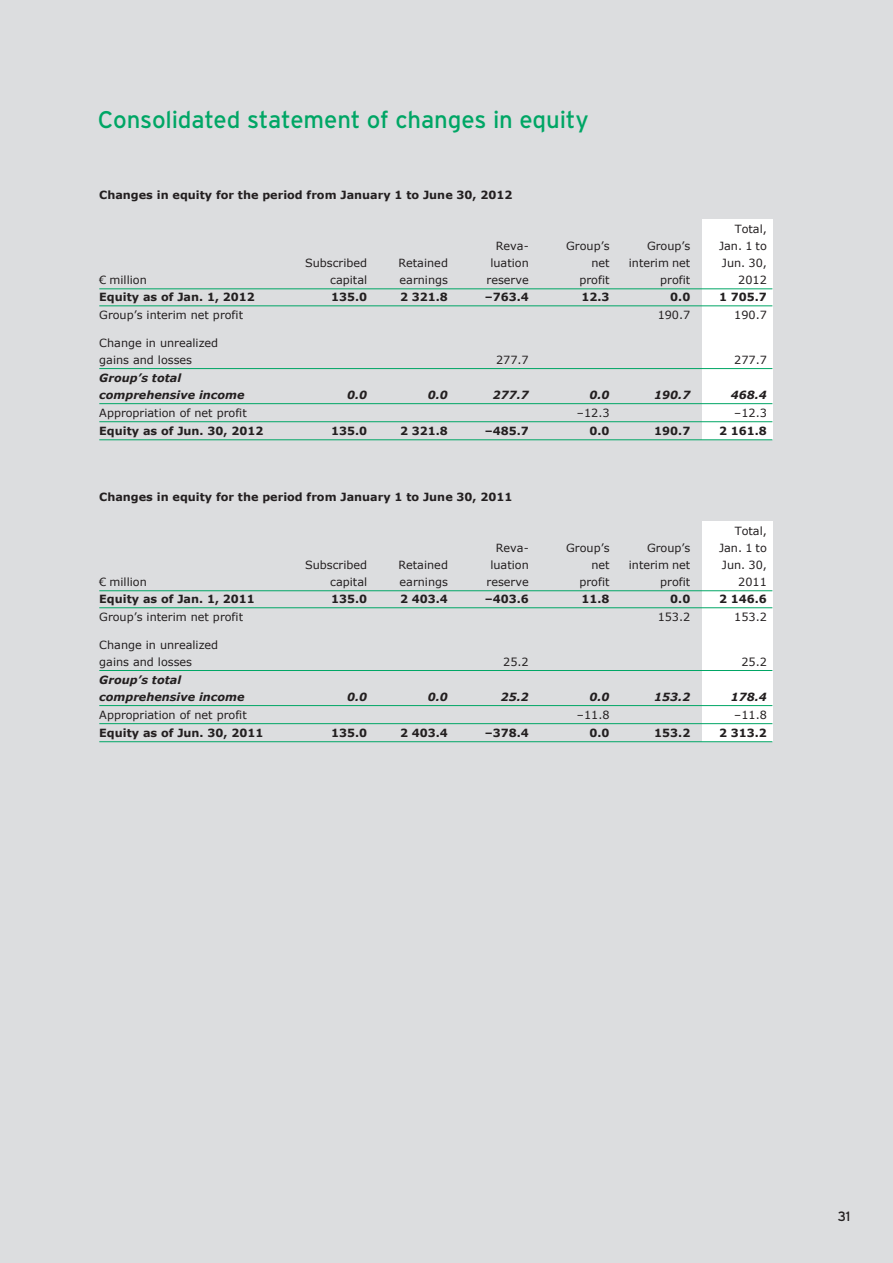
<style>
.page{position:relative;width:893px;height:1263px;background:#dcdddf}
.page>*{position:absolute;margin:0;border:0;box-sizing:border-box;transform-origin:0 0}
.t1{font:24px "Interstate";letter-spacing:-.005em;color:#00a665}
.t2{font:13.5px "Interstate";color:#231f20}
.Grundtext_mit_Einzug{font:11.25px/17px "Verdana";color:#231f20}
.t3{font:700 11.25px "Verdana";color:#231f20}
.t4{font:italic 700 11.25px/17px "Verdana";color:#231f20}
</style>
<div class="page">
<div style="left:702px;top:220px;width:70px;height:220px;background:#fff"></div>
<div style="left:702px;top:522px;width:70px;height:220px;background:#fff"></div>
<hr style="left:99px;top:288px;width:673px;height:1px;background:#00a665">
<hr style="left:99px;top:305px;width:673px;height:1px;background:#00a665">
<hr style="left:99px;top:368px;width:673px;height:1px;background:#00a665">
<hr style="left:99px;top:403px;width:673px;height:1px;background:#00a665">
<hr style="left:99px;top:421px;width:673px;height:1px;background:#00a665">
<hr style="left:99px;top:439px;width:673px;height:1px;background:#00a665">
<hr style="left:99px;top:590px;width:673px;height:1px;background:#00a665">
<hr style="left:99px;top:607px;width:673px;height:1px;background:#00a665">
<hr style="left:99px;top:670px;width:673px;height:1px;background:#00a665">
<hr style="left:99px;top:705px;width:673px;height:1px;background:#00a665">
<hr style="left:99px;top:723px;width:673px;height:1px;background:#00a665">
<hr style="left:99px;top:741px;width:673px;height:1px;background:#00a665">
<p class="t1" style="left:98px;top:106px;width:493px">Consolidated statement of changes in equity</p>
<p class="t3" style="left:99px;top:188px;width:415px">Changes in equity for the period from January 1 to June 30, 2012</p>
<p class="Grundtext_mit_Einzug" style="left:735px;top:220px;width:34px">Total,</p>
<p class="Grundtext_mit_Einzug" style="left:496px;top:237px;width:35px">Reva-</p>
<p class="Grundtext_mit_Einzug" style="left:566px;top:237px;width:45px">Group’s</p>
<p class="Grundtext_mit_Einzug" style="left:647px;top:237px;width:45px">Group’s</p>
<p class="Grundtext_mit_Einzug" style="left:719px;top:237px;width:49px">Jan. 1 to</p>
<p class="Grundtext_mit_Einzug" style="left:305px;top:254px;width:64px">Subscribed</p>
<p class="Grundtext_mit_Einzug" style="left:398px;top:254px;width:51px">Retained</p>
<p class="Grundtext_mit_Einzug" style="left:490px;top:254px;width:40px">luation</p>
<p class="Grundtext_mit_Einzug" style="left:591px;top:254px;width:20px">net</p>
<p class="Grundtext_mit_Einzug" style="left:629px;top:254px;width:63px">interim net</p>
<p class="Grundtext_mit_Einzug" style="left:722px;top:254px;width:47px">Jun. 30,</p>
<p class="Grundtext_mit_Einzug" style="left:99px;top:271px;width:49px">€ million</p>
<p class="Grundtext_mit_Einzug" style="left:330px;top:271px;width:38px">capital</p>
<p class="Grundtext_mit_Einzug" style="left:400px;top:271px;width:50px">earnings</p>
<p class="Grundtext_mit_Einzug" style="left:487px;top:271px;width:44px">reserve</p>
<p class="Grundtext_mit_Einzug" style="left:579px;top:271px;width:32px">profit</p>
<p class="Grundtext_mit_Einzug" style="left:660px;top:271px;width:32px">profit</p>
<p class="Grundtext_mit_Einzug" style="left:738px;top:271px;width:30px">2012</p>
<p class="t3" style="left:99px;top:290px;width:157px">Equity as of Jan. 1, 2012</p>
<p class="t3" style="left:331px;top:290px;width:38px">135.0</p>
<p class="t3" style="left:400px;top:290px;width:49px">2 321.8</p>
<p class="t3" style="left:485px;top:290px;width:46px">–763.4</p>
<p class="t3" style="left:581px;top:290px;width:30px">12.3</p>
<p class="t3" style="left:670px;top:290px;width:22px">0.0</p>
<p class="t3" style="left:719px;top:290px;width:49px">1 705.7</p>
<p class="Grundtext_mit_Einzug" style="left:99px;top:306px;width:145px">Group’s interim net profit</p>
<p class="Grundtext_mit_Einzug" style="left:658px;top:306px;width:34px">190.7</p>
<p class="Grundtext_mit_Einzug" style="left:734px;top:306px;width:34px">190.7</p>
<p class="Grundtext_mit_Einzug" style="left:99px;top:334px;width:120px">Change in unrealized gains and losses</p>
<p class="Grundtext_mit_Einzug" style="left:496px;top:351px;width:34px">277.7</p>
<p class="Grundtext_mit_Einzug" style="left:734px;top:351px;width:34px">277.7</p>
<p class="t4" style="left:99px;top:369px;width:147px">Group’s total comprehensive income</p>
<p class="t4" style="left:347px;top:386px;width:22px">0.0</p>
<p class="t4" style="left:428px;top:386px;width:22px">0.0</p>
<p class="t4" style="left:493px;top:386px;width:38px">277.7</p>
<p class="t4" style="left:589px;top:386px;width:22px">0.0</p>
<p class="t4" style="left:654px;top:386px;width:38px">190.7</p>
<p class="t4" style="left:731px;top:386px;width:38px">468.4</p>
<p class="Grundtext_mit_Einzug" style="left:99px;top:404px;width:149px">Appropriation of net profit</p>
<p class="Grundtext_mit_Einzug" style="left:577px;top:404px;width:34px">–12.3</p>
<p class="Grundtext_mit_Einzug" style="left:734px;top:404px;width:34px">–12.3</p>
<p class="t3" style="left:99px;top:424px;width:166px">Equity as of Jun. 30, 2012</p>
<p class="t3" style="left:331px;top:424px;width:38px">135.0</p>
<p class="t3" style="left:400px;top:424px;width:49px">2 321.8</p>
<p class="t3" style="left:485px;top:424px;width:46px">–485.7</p>
<p class="t3" style="left:589px;top:424px;width:22px">0.0</p>
<p class="t3" style="left:654px;top:424px;width:38px">190.7</p>
<p class="t3" style="left:719px;top:424px;width:49px">2 161.8</p>
<p class="t3" style="left:99px;top:490px;width:415px">Changes in equity for the period from January 1 to June 30, 2011</p>
<p class="Grundtext_mit_Einzug" style="left:735px;top:522px;width:34px">Total,</p>
<p class="Grundtext_mit_Einzug" style="left:496px;top:539px;width:35px">Reva-</p>
<p class="Grundtext_mit_Einzug" style="left:566px;top:539px;width:45px">Group’s</p>
<p class="Grundtext_mit_Einzug" style="left:647px;top:539px;width:45px">Group’s</p>
<p class="Grundtext_mit_Einzug" style="left:719px;top:539px;width:49px">Jan. 1 to</p>
<p class="Grundtext_mit_Einzug" style="left:305px;top:556px;width:64px">Subscribed</p>
<p class="Grundtext_mit_Einzug" style="left:398px;top:556px;width:51px">Retained</p>
<p class="Grundtext_mit_Einzug" style="left:490px;top:556px;width:40px">luation</p>
<p class="Grundtext_mit_Einzug" style="left:591px;top:556px;width:20px">net</p>
<p class="Grundtext_mit_Einzug" style="left:629px;top:556px;width:63px">interim net</p>
<p class="Grundtext_mit_Einzug" style="left:722px;top:556px;width:47px">Jun. 30,</p>
<p class="Grundtext_mit_Einzug" style="left:99px;top:573px;width:49px">€ million</p>
<p class="Grundtext_mit_Einzug" style="left:330px;top:573px;width:38px">capital</p>
<p class="Grundtext_mit_Einzug" style="left:400px;top:573px;width:50px">earnings</p>
<p class="Grundtext_mit_Einzug" style="left:487px;top:573px;width:44px">reserve</p>
<p class="Grundtext_mit_Einzug" style="left:579px;top:573px;width:32px">profit</p>
<p class="Grundtext_mit_Einzug" style="left:660px;top:573px;width:32px">profit</p>
<p class="Grundtext_mit_Einzug" style="left:738px;top:573px;width:30px">2011</p>
<p class="t3" style="left:99px;top:592px;width:157px">Equity as of Jan. 1, 2011</p>
<p class="t3" style="left:331px;top:592px;width:38px">135.0</p>
<p class="t3" style="left:400px;top:592px;width:49px">2 403.4</p>
<p class="t3" style="left:485px;top:592px;width:46px">–403.6</p>
<p class="t3" style="left:581px;top:592px;width:30px">11.8</p>
<p class="t3" style="left:670px;top:592px;width:22px">0.0</p>
<p class="t3" style="left:719px;top:592px;width:49px">2 146.6</p>
<p class="Grundtext_mit_Einzug" style="left:99px;top:608px;width:145px">Group’s interim net profit</p>
<p class="Grundtext_mit_Einzug" style="left:658px;top:608px;width:34px">153.2</p>
<p class="Grundtext_mit_Einzug" style="left:734px;top:608px;width:34px">153.2</p>
<p class="Grundtext_mit_Einzug" style="left:99px;top:636px;width:120px">Change in unrealized gains and losses</p>
<p class="Grundtext_mit_Einzug" style="left:503px;top:653px;width:27px">25.2</p>
<p class="Grundtext_mit_Einzug" style="left:741px;top:653px;width:27px">25.2</p>
<p class="t4" style="left:99px;top:671px;width:147px">Group’s total comprehensive income</p>
<p class="t4" style="left:347px;top:688px;width:22px">0.0</p>
<p class="t4" style="left:428px;top:688px;width:22px">0.0</p>
<p class="t4" style="left:501px;top:688px;width:30px">25.2</p>
<p class="t4" style="left:589px;top:688px;width:22px">0.0</p>
<p class="t4" style="left:654px;top:688px;width:38px">153.2</p>
<p class="t4" style="left:731px;top:688px;width:38px">178.4</p>
<p class="Grundtext_mit_Einzug" style="left:99px;top:706px;width:149px">Appropriation of net profit</p>
<p class="Grundtext_mit_Einzug" style="left:577px;top:706px;width:34px">–11.8</p>
<p class="Grundtext_mit_Einzug" style="left:734px;top:706px;width:34px">–11.8</p>
<p class="t3" style="left:99px;top:726px;width:166px">Equity as of Jun. 30, 2011</p>
<p class="t3" style="left:331px;top:726px;width:38px">135.0</p>
<p class="t3" style="left:400px;top:726px;width:49px">2 403.4</p>
<p class="t3" style="left:485px;top:726px;width:46px">–378.4</p>
<p class="t3" style="left:589px;top:726px;width:22px">0.0</p>
<p class="t3" style="left:654px;top:726px;width:38px">153.2</p>
<p class="t3" style="left:719px;top:726px;width:49px">2 313.2</p>
<p class="t2" style="left:838px;top:1208px;width:14px">31</p>
</div>
